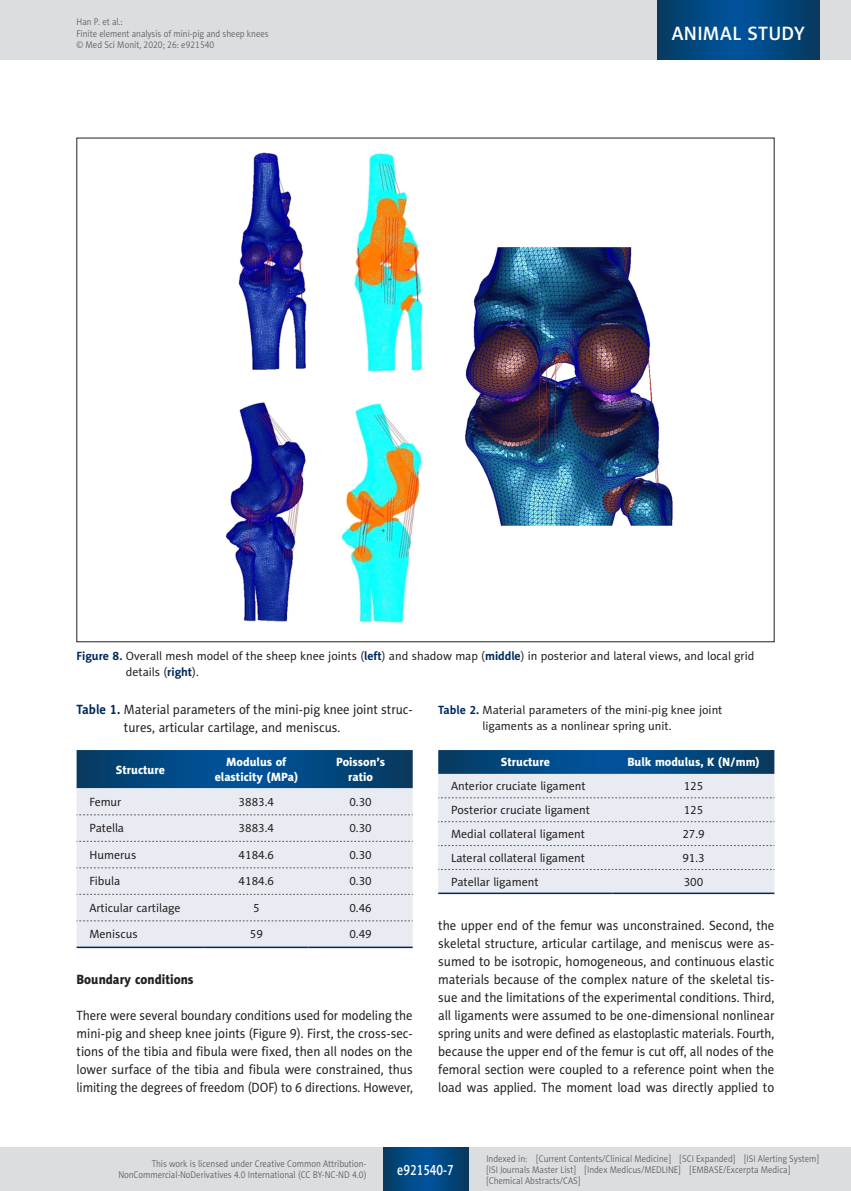
<style>
.page{position:relative;width:851px;height:1191px;background:#fff}
.page>*{position:absolute;margin:0;border:0;box-sizing:border-box;transform-origin:0 0}
.t1{font:19.5px "Naomi Sans EFN Medium";letter-spacing:.015em;color:#fff}
.t2{font:15px "Naomi Sans EFN Medium";color:#fff;scale:.8 1}
.MSM_Body{font:13.5px/18px "Naomi Sans EFN";color:#231f20;scale:.95 1}
.MSM_Body-2{font:13.5px/18px "Naomi Sans EFN";color:#231f20;text-align:justify;scale:.94 1}
.MSM_Headline_2{font:13.5px "Naomi Sans EFN Heavy";color:#231f20;scale:.95 1}
.MSM_Tabela_zawartosc{font:12px "Naomi Sans EFN";color:#231f20}
.MSM_Rycina_tytul{font:12px/15.8px "Naomi Sans EFN";color:#231f20}
.MSM_Tabela_tytul{font:12px/15.8px "Naomi Sans EFN";color:#231f20;text-align:center}
.MSM_Tabela_Head{font:12px/15.8px "Naomi Sans EFN Heavy";color:#fff;text-align:center}
.t3{font:9.75px/11.2px "Naomi Sans EFN Light";color:#57585a;scale:.9 1}
.s1{font-weight:700;color:#00295c}
</style>
<div class="page">
<svg style="left:77px;top:750px;width:335px;height:38px;background:#02477f"></svg>
<div style="left:77px;top:788px;width:335px;height:158px;background:#e8ebf2"></div>
<svg style="left:77px;top:814px;width:336px;height:1px"></svg>
<svg style="left:77px;top:841px;width:336px;height:1px"></svg>
<svg style="left:77px;top:867px;width:336px;height:1px"></svg>
<svg style="left:77px;top:894px;width:336px;height:1px"></svg>
<svg style="left:77px;top:920px;width:336px;height:1px"></svg>
<hr style="left:77px;top:946px;width:127px;height:2px;background:#00295c">
<hr style="left:204px;top:946px;width:104px;height:2px;background:#00295c">
<hr style="left:308px;top:946px;width:104px;height:2px;background:#00295c">
<svg style="left:438px;top:750px;width:336px;height:142px;background:#bfcddc"></svg>
<hr style="left:438px;top:892px;width:174px;height:2px;background:#00295c">
<hr style="left:612px;top:892px;width:162px;height:2px;background:#00295c">
<img style="left:225px;top:152px;width:448px;height:471px">
<div style="left:0;top:1148px;width:850px;height:43px;background:#dcdddf"></div>
<svg style="left:383px;top:1147px;width:85px;height:43px;background:#02477e"></svg>
<div style="left:0;top:0;width:850px;height:60px;background:#dcdddf"></div>
<svg style="left:657px;top:0;width:162px;height:60px;background:#02477e"></svg>
<p class="t3" style="left:77px;top:16px;width:215px">Han P. et al.:<br>Finite element analysis of mini-pig and sheep knees © Med Sci Monit, 2020; 26: e921540</p>
<h1 class="t1" style="left:671px;top:22px;width:134px">ANIMAL STUDY</h1>
<p class="MSM_Rycina_tytul" style="left:126px;top:648px;width:630px;text-indent:-49px"><span class="s1">Figure 8.</span> Overall mesh model of the sheep knee joints (<span class="s1">left</span>) and shadow map (<span class="s1">middle</span>) in posterior and lateral views, and local grid details (<span class="s1">right</span>).</p>
<p class="MSM_Body" style="left:124px;top:700px;width:305px;text-indent:-47px"><span class="s1">Table 1.</span> Material parameters of the mini-pig knee joint struc&shy;tures, articular cartilage, and meniscus.</p>
<p class="MSM_Tabela_Head" style="left:116px;top:761px;width:51px">Structure</p>
<p class="MSM_Tabela_Head" style="left:215px;top:753px;width:85px">Modulus of elasticity (MPa)</p>
<p class="MSM_Tabela_Head" style="left:336px;top:753px;width:51px">Poisson’s ratio</p>
<p class="MSM_Tabela_zawartosc" style="left:89px;top:795px;width:33px">Femur</p>
<p class="MSM_Tabela_zawartosc" style="left:238px;top:795px;width:37px">3883.4</p>
<p class="MSM_Tabela_zawartosc" style="left:349px;top:795px;width:24px">0.30</p>
<p class="MSM_Tabela_zawartosc" style="left:89px;top:821px;width:36px">Patella</p>
<p class="MSM_Tabela_zawartosc" style="left:238px;top:821px;width:37px">3883.4</p>
<p class="MSM_Tabela_zawartosc" style="left:349px;top:821px;width:24px">0.30</p>
<p class="MSM_Tabela_zawartosc" style="left:89px;top:848px;width:48px">Humerus</p>
<p class="MSM_Tabela_zawartosc" style="left:238px;top:848px;width:37px">4184.6</p>
<p class="MSM_Tabela_zawartosc" style="left:349px;top:848px;width:24px">0.30</p>
<p class="MSM_Tabela_zawartosc" style="left:89px;top:874px;width:32px">Fibula</p>
<p class="MSM_Tabela_zawartosc" style="left:238px;top:874px;width:37px">4184.6</p>
<p class="MSM_Tabela_zawartosc" style="left:349px;top:874px;width:24px">0.30</p>
<p class="MSM_Tabela_zawartosc" style="left:89px;top:901px;width:93px">Articular cartilage</p>
<p class="MSM_Tabela_zawartosc" style="left:253px;top:901px;width:8px">5</p>
<p class="MSM_Tabela_zawartosc" style="left:349px;top:901px;width:24px">0.46</p>
<p class="MSM_Tabela_zawartosc" style="left:89px;top:927px;width:50px">Meniscus</p>
<p class="MSM_Tabela_zawartosc" style="left:250px;top:927px;width:15px">59</p>
<p class="MSM_Tabela_zawartosc" style="left:349px;top:927px;width:24px">0.49</p>
<p class="MSM_Headline_2" style="left:77px;top:971px;width:125px">Boundary conditions</p>
<p class="MSM_Body-2" style="left:77px;top:1006px;width:359px">There were several boundary conditions used for modeling the mini-pig and sheep knee joints (Figure 9). First, the cross-sec&shy;tions of the tibia and fibula were fixed, then all nodes on the lower surface of the tibia and fibula were constrained, thus limiting the degrees of freedom (DOF) to 6 directions. However,</p>
<p class="MSM_Tabela_tytul" style="left:438px;top:702px;width:285px"><span class="s1">Table 2.</span> Material parameters of the mini-pig knee joint ligaments as a nonlinear spring unit.</p>
<p class="MSM_Tabela_Head" style="left:500px;top:754px;width:51px">Structure</p>
<p class="MSM_Tabela_Head" style="left:627px;top:754px;width:134px">Bulk modulus, K (N/mm)</p>
<p class="MSM_Tabela_zawartosc" style="left:451px;top:779px;width:136px">Anterior cruciate ligament</p>
<p class="MSM_Tabela_zawartosc" style="left:683px;top:779px;width:21px">125</p>
<p class="MSM_Tabela_zawartosc" style="left:451px;top:803px;width:140px">Posterior cruciate ligament</p>
<p class="MSM_Tabela_zawartosc" style="left:683px;top:803px;width:21px">125</p>
<p class="MSM_Tabela_zawartosc" style="left:451px;top:827px;width:135px">Medial collateral ligament</p>
<p class="MSM_Tabela_zawartosc" style="left:682px;top:827px;width:24px">27.9</p>
<p class="MSM_Tabela_zawartosc" style="left:451px;top:851px;width:135px">Lateral collateral ligament</p>
<p class="MSM_Tabela_zawartosc" style="left:682px;top:851px;width:24px">91.3</p>
<p class="MSM_Tabela_zawartosc" style="left:451px;top:874px;width:89px">Patellar ligament</p>
<p class="MSM_Tabela_zawartosc" style="left:683px;top:874px;width:21px">300</p>
<p class="MSM_Body" style="left:438px;top:916px;width:355px;text-align:justify">the upper end of the femur was unconstrained. Second, the skeletal structure, articular cartilage, and meniscus were as&shy;sumed to be isotropic, homogeneous, and continuous elastic materials because of the complex nature of the skeletal tis&shy;sue and the limitations of the experimental conditions. Third, all ligaments were assumed to be one-dimensional nonlinear spring units and were defined as elastoplastic materials. Fourth, because the upper end of the femur is cut off, all nodes of the femoral section were coupled to a reference point when the load was applied. The moment load was directly applied to</p>
<p class="t3" style="left:118px;top:1158px;width:277px;text-align:right">This work is licensed under Creative Common Attribution-<br>NonCommercial-NoDerivatives 4.0 International (CC BY-NC-ND 4.0)</p>
<p class="t2" style="left:397px;top:1160px;width:72px">e921540-7</p>
<p class="t3" style="left:486px;top:1152px;width:371px">Indexed in: [Current Contents/Clinical Medicine] [SCI Expanded] [ISI Alerting System] [ISI Journals Master List] [Index Medicus/MEDLINE] [EMBASE/Excerpta Medica] [Chemical Abstracts/CAS]</p>
</div>
